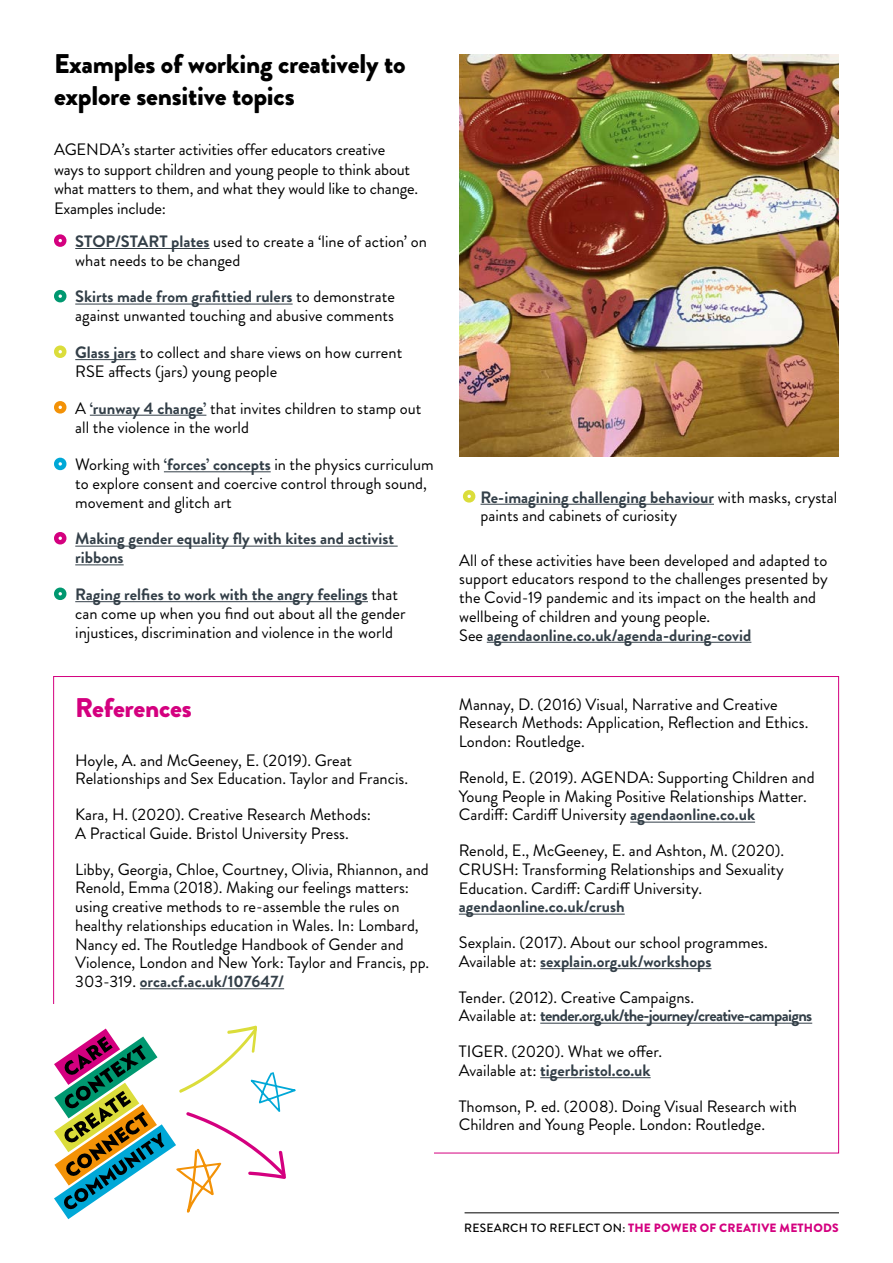
<style>
.page{position:relative;width:893px;height:1263px;background:#fff}
.page>*{position:absolute;margin:0;border:0;box-sizing:border-box;transform-origin:0 0}
.t1{font:900 27px/32.4px "Brandon Grotesque";letter-spacing:-.01em;color:#000}
.t2{font:900 27px "Brandon Grotesque";letter-spacing:-.01em;color:#d4007f}
.t3{font:16.5px/18.8px "Brandon Grotesque";color:#000}
.t4{font:700 16.5px/18.8px "Brandon Grotesque";color:#333f48}
.t5{font:900 12px "Brandon Grotesque";letter-spacing:.02em;color:#d4007f}
.s1{font-weight:700;color:#333f48}
.s2{font-weight:500;color:#000}
</style>
<div class="page">
<hr style="left:140px;top:988px;width:144px;height:1px;background:#333f48">
<hr style="left:630px;top:822px;width:125px;height:1px;background:#333f48">
<hr style="left:459px;top:914px;width:166px;height:1px;background:#333f48">
<hr style="left:540px;top:968px;width:171px;height:1px;background:#333f48">
<hr style="left:540px;top:1023px;width:272px;height:1px;background:#333f48">
<hr style="left:540px;top:1077px;width:111px;height:1px;background:#333f48">
<svg style="left:54px;top:1025px;width:242px;height:194px"></svg>
<hr style="left:75px;top:248px;width:135px;height:1px;background:#333f48">
<hr style="left:75px;top:304px;width:218px;height:1px;background:#333f48">
<hr style="left:75px;top:359px;width:61px;height:1px;background:#333f48">
<hr style="left:90px;top:415px;width:116px;height:1px;background:#333f48">
<hr style="left:164px;top:471px;width:107px;height:1px;background:#333f48">
<hr style="left:75px;top:546px;width:323px;height:1px;background:#333f48">
<hr style="left:75px;top:564px;width:49px;height:1px;background:#333f48">
<hr style="left:75px;top:601px;width:293px;height:1px;background:#333f48">
<svg style="left:54px;top:234px;width:13px;height:13px"></svg>
<svg style="left:54px;top:289px;width:13px;height:14px"></svg>
<svg style="left:54px;top:345px;width:13px;height:13px"></svg>
<svg style="left:54px;top:401px;width:13px;height:13px"></svg>
<svg style="left:54px;top:457px;width:13px;height:14px"></svg>
<svg style="left:54px;top:532px;width:13px;height:13px"></svg>
<svg style="left:54px;top:587px;width:13px;height:13px"></svg>
<hr style="left:480px;top:504px;width:234px;height:1px;background:#333f48">
<hr style="left:487px;top:642px;width:264px;height:1px;background:#333f48">
<svg style="left:462px;top:490px;width:14px;height:13px"></svg>
<hr style="left:465px;top:1212px;width:374px;height:1px;background:#000">
<img style="left:459px;top:54px;width:380px;height:402px">
<h1 class="t1" style="left:54px;top:48px;width:353px">Examples of working creatively to explore sensitive topics</h1>
<p class="t3" style="left:54px;top:140px;width:366px;line-height:19.8px">AGENDA’s starter activities offer educators creative ways to support children and young people to think about what matters to them, and what they would like to change.<br>Examples include:</p>
<p class="t3" style="left:75px;top:232px;width:353px"><span class="s1">STOP/START plates</span> used to create a ‘line of action’ on what needs to be changed</p>
<p class="t3" style="left:75px;top:288px;width:321px"><span class="s1">Skirts made from grafittied rulers</span> to demonstrate against unwanted touching and abusive comments</p>
<p class="t3" style="left:75px;top:343px;width:329px"><span class="s1">Glass jars</span> to collect and share views on how current<br>RSE affects (jars) young people</p>
<p class="t3" style="left:75px;top:398px;width:348px;line-height:19.8px">A <span class="s1">‘runway 4 change’</span> that invites children to stamp out all the violence in the world</p>
<p class="t3" style="left:75px;top:455px;width:360px">Working with <span class="s1">‘forces’ concepts</span> in the physics curriculum to explore consent and coercive control through sound, movement and glitch art</p>
<p class="t4" style="left:75px;top:530px;width:320px">Making gender equality fly with kites and activist ribbons</p>
<p class="t3" style="left:75px;top:585px;width:332px"><span class="s1">Raging relfies to work with the angry feelings</span> that can come up when you find out about all the gender injustices, discrimination and violence in the world</p>
<h1 class="t2" style="left:75px;top:689px;width:118px">References</h1>
<p class="t3" style="left:75px;top:751px;width:334px">Hoyle, A. and McGeeney, E. (2019). Great<br>Relationships and Sex Education. Taylor and Francis.</p>
<p class="t3" style="left:75px;top:805px;width:297px">Kara, H. (2020). Creative Research Methods:<br>A Practical Guide. Bristol University Press.</p>
<p class="t3" style="left:75px;top:860px;width:356px">Libby, Georgia, Chloe, Courtney, Olivia, Rhiannon, and Renold, Emma (2018). Making our feelings matters: using creative methods to re-assemble the rules on healthy relationships education in Wales. In: Lombard, Nancy ed. The Routledge Handbook of Gender and Violence, London and New York: Taylor and Francis, pp.<br>303-319. <span class="s1">orca.cf.ac.uk/107647/</span></p>
<p class="t3" style="left:480px;top:488px;width:358px"><span class="s1">Re-imagining challenging behaviour</span> with masks, crystal paints and cabinets of curiosity</p>
<p class="t3" style="left:459px;top:551px;width:370px">All of these activities have been developed and adapted to support educators respond to the challenges presented by the Covid-19 pandemic and its impact on the health and wellbeing of children and young people.<br>See <span class="s1">agendaonline.co.uk/agenda-during-covid</span></p>
<p class="t3" style="left:459px;top:695px;width:351px">Mannay, D. (2016) Visual, Narrative and Creative<br>Research Methods: Application, Reflection and Ethics.<br>London: Routledge.</p>
<p class="t3" style="left:459px;top:768px;width:357px">Renold, E. (2019). AGENDA: Supporting Children and<br>Young People in Making Positive Relationships Matter.<br>Cardiff: Cardiff University <span class="s1">agendaonline.co.uk</span></p>
<p class="t3" style="left:459px;top:841px;width:327px;text-align:justify">Renold, E., McGeeney, E. and Ashton, M. (2020).<br>CRUSH: Transforming Relationships and Sexuality Education. Cardiff: Cardiff University.</p>
<p class="t4" style="left:459px;top:898px;width:167px">agendaonline.co.uk/crush</p>
<p class="t3" style="left:459px;top:933px;width:310px">Sexplain. (2017). About our school programmes.<br>Available at: <span class="s1">sexplain.org.uk/workshops</span></p>
<p class="t3" style="left:459px;top:988px;width:355px">Tender. (2012). Creative Campaigns.<br>Available at: <span class="s1">tender.org.uk/the-journey/creative-campaigns</span></p>
<p class="t3" style="left:459px;top:1042px;width:205px">TIGER. (2020). What we offer.<br>Available at: <span class="s1">tigerbristol.co.uk</span></p>
<p class="t3" style="left:459px;top:1097px;width:339px">Thomson, P. ed. (2008). Doing Visual Research with<br>Children and Young People. London: Routledge.</p>
<p class="t5" style="left:464px;top:1219px;width:376px"><span class="s2">RESEARCH TO REFLECT ON:</span> THE POWER OF CREATIVE METHODS</p>
</div>
